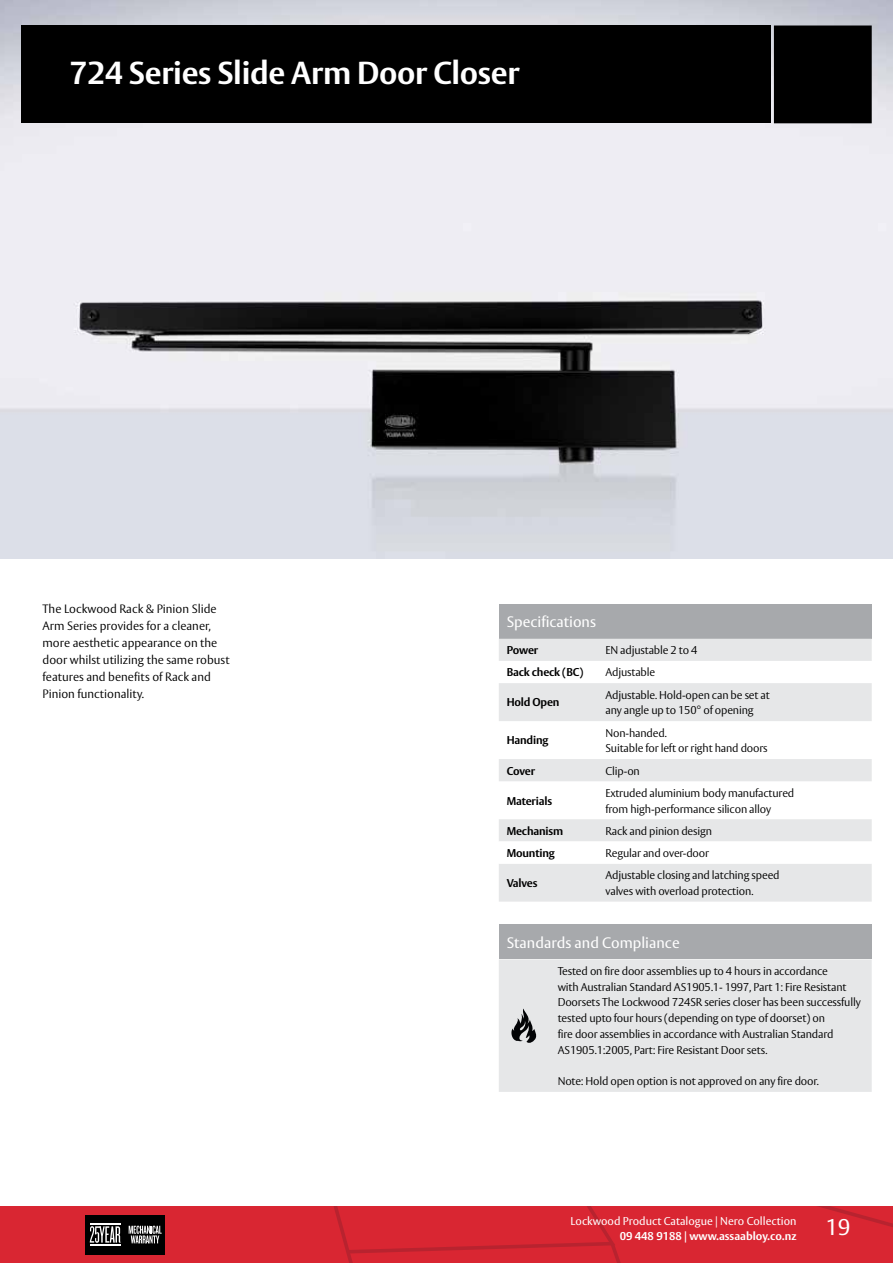
<style>
.page{position:relative;width:893px;height:1263px;background:#fff}
.page>*{position:absolute;margin:0;border:0;box-sizing:border-box;transform-origin:0 0}
.t1{font:700 31.5px "ASSA Vesta";letter-spacing:-.01em;color:#fff}
.t2{font:22.5px "ASSA Vesta";color:#fff}
.t3{font:15px "ASSA Vesta";color:#fff}
.t4{font:300 12px/16.8px "ASSA Vesta";color:#000}
.t5{font:300 11.25px/15.8px "ASSA Vesta";letter-spacing:-.015em;color:#000}
.t6{font:700 11.25px "ASSA Vesta";letter-spacing:-.015em;color:#000}
.t7{font:11.25px "ASSA Vesta";color:#fff}
.t8{font:700 11.25px "ASSA Vesta";color:#fff}
</style>
<div class="page">
<svg style="left:0;top:1206px;width:893px;height:57px;background:#cd2631"></svg>
<hr style="left:90px;top:1224px;width:30px;height:1px;background:#fff">
<hr style="left:90px;top:1244px;width:30px;height:1px;background:#fff">
<img style="left:1px;top:0;width:892px;height:558px">
<div style="left:774px;top:26px;width:98px;height:97px;background:#000"></div>
<div style="left:21px;top:26px;width:749px;height:97px;background:#000"></div>
<div style="left:499px;top:924px;width:373px;height:35px;background:#a7a9ac"></div>
<div style="left:499px;top:959px;width:373px;height:133px;background:#e6e7e8"></div>
<svg style="left:511px;top:1008px;width:25px;height:35px"></svg>
<div style="left:499px;top:604px;width:373px;height:35px;background:#a7a9ac"></div>
<svg style="left:499px;top:639px;width:373px;height:142px"></svg>
<svg style="left:499px;top:819px;width:373px;height:83px"></svg>
<h1 class="t1" style="left:70px;top:53px;width:451px">724 Series Slide Arm Door Closer</h1>
<h1 class="t1" style="left:69px;top:56px;width:580px">Velocity<sup>®</sup> 63mm Series Rose Door Handles</h1>
<p class="t4" style="left:43px;top:601px;width:189px">The Lockwood Rack &amp; Pinion Slide<br>Arm Series provides for a cleaner, more aesthetic appearance on the door whilst utilizing the same robust features and benefits of Rack and<br>Pinion functionality.</p>
<h3 class="t3" style="left:507px;top:613px;width:91px">Specifications</h3>
<p class="t6" style="left:507px;top:643px;width:33px">Power</p>
<p class="t5" style="left:605px;top:643px;width:93px">EN adjustable 2 to 4</p>
<p class="t6" style="left:507px;top:665px;width:78px">Back check (BC)</p>
<p class="t5" style="left:605px;top:665px;width:51px">Adjustable</p>
<p class="t6" style="left:507px;top:696px;width:54px">Hold Open</p>
<p class="t5" style="left:605px;top:687px;width:166px">Adjustable. Hold-open can be set at any angle up to 150° of opening</p>
<p class="t6" style="left:507px;top:734px;width:43px">Handing</p>
<p class="t5" style="left:605px;top:725px;width:164px">Non-handed.<br>Suitable for left or right hand doors</p>
<p class="t6" style="left:507px;top:764px;width:30px">Cover</p>
<p class="t5" style="left:605px;top:763px;width:36px">Clip-on</p>
<p class="t6" style="left:507px;top:794px;width:47px">Materials</p>
<p class="t5" style="left:605px;top:785px;width:190px">Extruded aluminium body manufactured from high-performance silicon alloy</p>
<p class="t6" style="left:507px;top:824px;width:58px">Mechanism</p>
<p class="t5" style="left:605px;top:823px;width:108px">Rack and pinion design</p>
<p class="t6" style="left:507px;top:846px;width:50px">Mounting</p>
<p class="t5" style="left:605px;top:846px;width:105px">Regular and over-door</p>
<p class="t6" style="left:507px;top:876px;width:32px">Valves</p>
<p class="t5" style="left:605px;top:868px;width:176px">Adjustable closing and latching speed valves with overload protection.</p>
<h3 class="t3" style="left:507px;top:933px;width:174px">Standards and Compliance</h3>
<p class="t5" style="left:558px;top:963px;width:304px">Tested on fire door assemblies up to 4 hours in accordance<br>with Australian Standard AS1905.1- 1997, Part 1: Fire Resistant Doorsets The Lockwood 724SR series closer has been successfully tested upto four hours (depending on type of doorset) on<br>fire door assemblies in accordance with Australian Standard AS1905.1:2005, Part: Fire Resistant Door sets.</p>
<p class="t5" style="left:558px;top:1074px;width:263px">Note: Hold open option is not approved on any fire door.</p>
<p class="t7" style="left:571px;top:1214px;width:227px">Lockwood Product Catalogue | Nero Collection</p>
<p class="t8" style="left:620px;top:1229px;width:178px">09 448 9188 | www.assaabloy.co.nz</p>
<h2 class="t2" style="left:825px;top:1214px;width:26px">19</h2>
</div>
